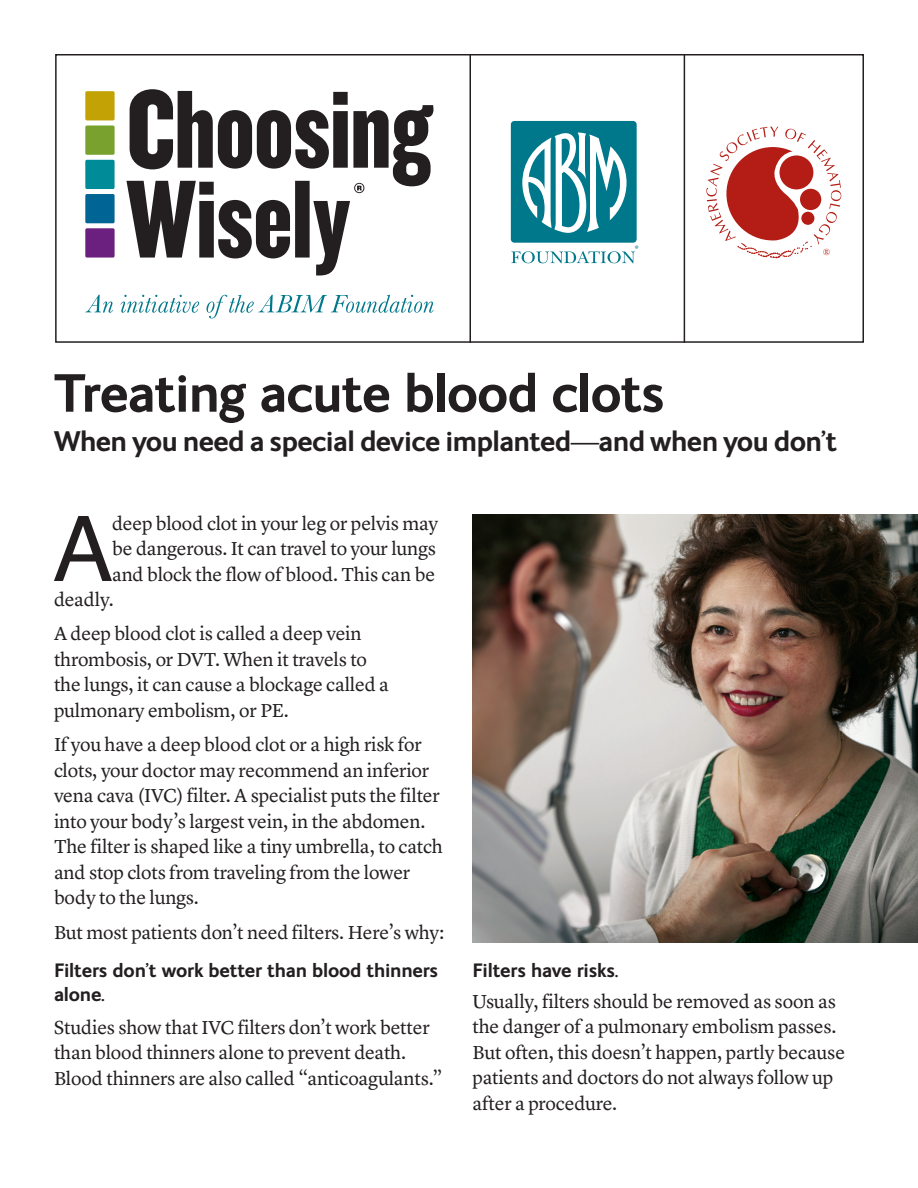
<style>
.page{position:relative;width:918px;height:1188px;background:#fff}
.page>*{position:absolute;margin:0;border:0;box-sizing:border-box;transform-origin:0 0}
.Body_DropCap_First_P{font:90.6px "Helvetica";color:#231f20}
.MainHeadline{font:700 54px "FS Ingrid";letter-spacing:-.02em;color:#231f20}
.Subhead{font:700 28.5px "FS Ingrid";letter-spacing:-.02em;color:#231f20}
.Body_13_17{font:19.5px/25.5px "Lyon Text";letter-spacing:-.01em;color:#231f20}
.Body_DropCap_First_P-2{font:19.5px "Lyon Text";letter-spacing:-.01em;color:#231f20}
.Body_Subhead{font:700 19.5px/24px "FS Ingrid";letter-spacing:-.01em;color:#231f20}
.t1{font:600 9.45px "New Baskerville";color:#00788b}
.t2{font:8.7px "Michelangelo BQ";color:#b41d15}
</style>
<div class="page">
<img style="left:472px;top:514px;width:446px;height:428px">
<svg style="left:706px;top:127px;width:135px;height:132px"></svg>
<div style="left:55px;top:54px;width:809px;height:289px;border:2px solid #231f20"></div>
<hr style="left:684px;top:54px;width:1px;height:289px;background:#231f20">
<hr style="left:470px;top:54px;width:1px;height:289px;background:#231f20">
<div style="left:511px;top:121px;width:126px;height:122px;background:#00788b;border-radius:4px"></div>
<svg style="left:522px;top:132px;width:105px;height:101px"></svg>
<svg style="left:511px;top:251px;width:124px;height:12px"></svg>
<div style="left:85px;top:91px;width:30px;height:29px;background:#c2a205;border-radius:2px"></div>
<div style="left:85px;top:126px;width:30px;height:29px;background:#78a22d;border-radius:2px"></div>
<div style="left:85px;top:160px;width:30px;height:29px;background:#008b98;border-radius:2px"></div>
<div style="left:85px;top:194px;width:30px;height:29px;background:#006494;border-radius:2px"></div>
<div style="left:85px;top:228px;width:30px;height:30px;background:#6b1f7e;border-radius:2px"></div>
<svg style="left:126px;top:89px;width:307px;height:187px"></svg>
<svg style="left:85px;top:295px;width:349px;height:23px"></svg>
<p class="t1" style="left:635px;top:243px;width:5px">®</p>
<p class="t2" style="left:823px;top:247px;width:9px">®</p>
<p class="MainHeadline" style="left:54px;top:357px;width:612px">Treating acute blood clots</p>
<p class="Subhead" style="left:54px;top:423px;width:785px">When you need a special device implanted—and when you don’t</p>
<p class="Body_DropCap_First_P" style="left:53px;top:479px;width:62px">A</p>
<p class="Body_DropCap_First_P-2" style="left:112px;top:509px;width:328px">deep blood clot in your leg or pelvis may</p>
<p class="Body_DropCap_First_P-2" style="left:112px;top:534px;width:325px">be dangerous. It can travel to your lungs</p>
<p class="Body_DropCap_First_P-2" style="left:112px;top:560px;width:324px">and block the flow of blood. This can be</p>
<p class="Body_DropCap_First_P-2" style="left:54px;top:585px;width:61px">deadly.</p>
<p class="Body_13_17" style="left:54px;top:619px;width:337px">A deep blood clot is called a deep vein thrombosis, or DVT. When it travels to the lungs, it can cause a blockage called a pulmonary embolism, or PE.</p>
<p class="Body_13_17" style="left:54px;top:730px;width:390px">If you have a deep blood clot or a high risk for clots, your doctor may recommend an inferior vena cava (IVC) filter. A specialist puts the filter into your body’s largest vein, in the abdomen.<br>The filter is shaped like a tiny umbrella, to catch and stop clots from traveling from the lower body to the lungs.</p>
<p class="Body_13_17" style="left:54px;top:918px;width:392px">But most patients don’t need filters. Here’s why:</p>
<p class="Body_Subhead" style="left:54px;top:958px;width:386px">Filters don’t work better than blood thinners alone.</p>
<p class="Body_13_17" style="left:54px;top:1013px;width:390px">Studies show that IVC filters don’t work better than blood thinners alone to prevent death.<br>Blood thinners are also called “anticoagulants.”</p>
<p class="Body_Subhead" style="left:472px;top:958px;width:148px">Filters have risks.</p>
<p class="Body_13_17" style="left:472px;top:987px;width:374px">Usually, filters should be removed as soon as the danger of a pulmonary embolism passes.<br>But often, this doesn’t happen, partly because patients and doctors do not always follow up after a procedure.</p>
</div>
